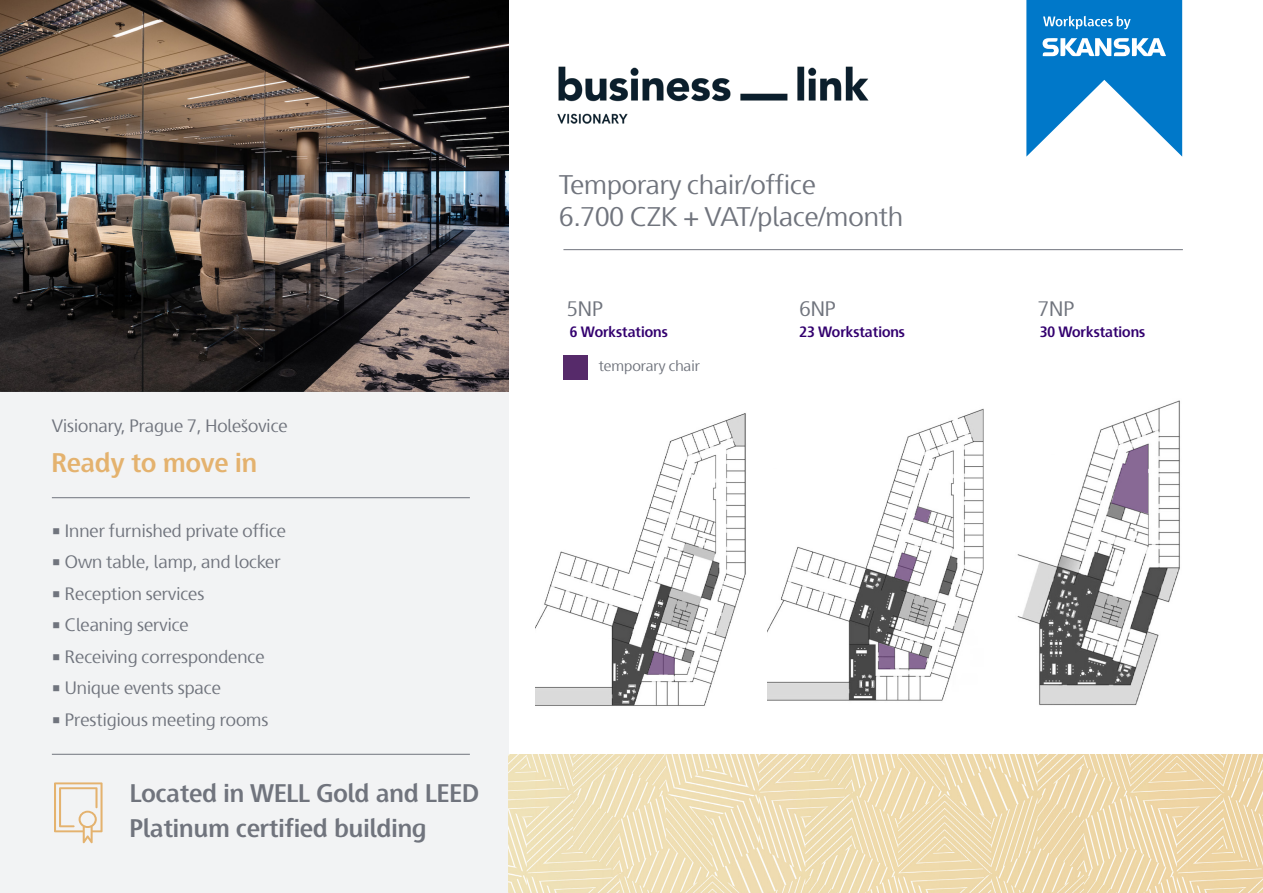
<style>
.page{position:relative;width:1263px;height:893px;background:#fff}
.page>*{position:absolute;margin:0;border:0;box-sizing:border-box;transform-origin:0 0}
.t1{font:27px "Skanska Sans Pro";color:#70747d}
.t2{font:700 27px "Skanska Sans Pro";color:#e4b26e}
.t3{font:700 25.5px "Skanska Sans Pro";color:#70747d}
.t4{font:21px "Skanska Sans Pro";color:#70747d}
.t5{font:18px "Skanska Sans Pro";color:#70747d}
.t6{font:700 15px "Skanska Sans Pro";color:#33006f}
.t7{font:15px "Skanska Sans Pro";color:#70747d}
</style>
<div class="page">
<img style="left:0;top:0;width:508px;height:391px">
<svg style="left:1026px;top:0;width:156px;height:157px"></svg>
<hr style="left:563px;top:249px;width:620px;height:1px;background:#70747d">
<div style="left:0;top:391px;width:508px;height:502px;background:#f2f3f4"></div>
<hr style="left:52px;top:497px;width:418px;height:1px;background:#70747d">
<hr style="left:52px;top:754px;width:418px;height:1px;background:#70747d">
<img style="left:536px;top:413px;width:210px;height:293px">
<img style="left:767px;top:409px;width:216px;height:292px">
<div style="left:563px;top:355px;width:25px;height:25px;background:#562a6a"></div>
<img style="left:1017px;top:400px;width:163px;height:306px">
<img style="left:557px;top:66px;width:312px;height:58px">
<svg style="left:54px;top:782px;width:49px;height:61px"></svg>
<img style="left:508px;top:755px;width:755px;height:138px">
<p class="t5" style="left:52px;top:415px;width:237px">Visionary, Prague 7, Holešovice</p>
<p class="t2" style="left:52px;top:447px;width:207px">Ready to move in</p>
<p class="t5" style="left:52px;top:520px;width:236px">• Inner furnished private office</p>
<p class="t5" style="left:52px;top:551px;width:230px">• Own table, lamp, and locker</p>
<p class="t5" style="left:52px;top:583px;width:154px">• Reception services</p>
<p class="t5" style="left:52px;top:614px;width:138px">• Cleaning service</p>
<p class="t5" style="left:52px;top:646px;width:214px">• Receiving correspondence</p>
<p class="t5" style="left:52px;top:677px;width:171px">• Unique events space</p>
<p class="t5" style="left:52px;top:709px;width:218px">• Prestigious meeting rooms</p>
<p class="t3" style="left:130px;top:778px;width:351px">Located in WELL Gold and LEED</p>
<p class="t3" style="left:130px;top:813px;width:298px">Platinum certified building</p>
<p class="t1" style="left:559px;top:169px;width:258px">Temporary chair/office</p>
<p class="t1" style="left:559px;top:201px;width:345px">6.700 CZK + VAT/place/month</p>
<p class="t4" style="left:567px;top:297px;width:38px">5NP</p>
<p class="t4" style="left:799px;top:297px;width:38px">6NP</p>
<p class="t4" style="left:1038px;top:297px;width:38px">7NP</p>
<p class="t6" style="left:570px;top:323px;width:99px">6 Workstations</p>
<p class="t6" style="left:799px;top:323px;width:107px">23 Workstations</p>
<p class="t6" style="left:1040px;top:323px;width:107px">30 Workstations</p>
<p class="t7" style="left:599px;top:357px;width:103px">temporary chair</p>
</div>
